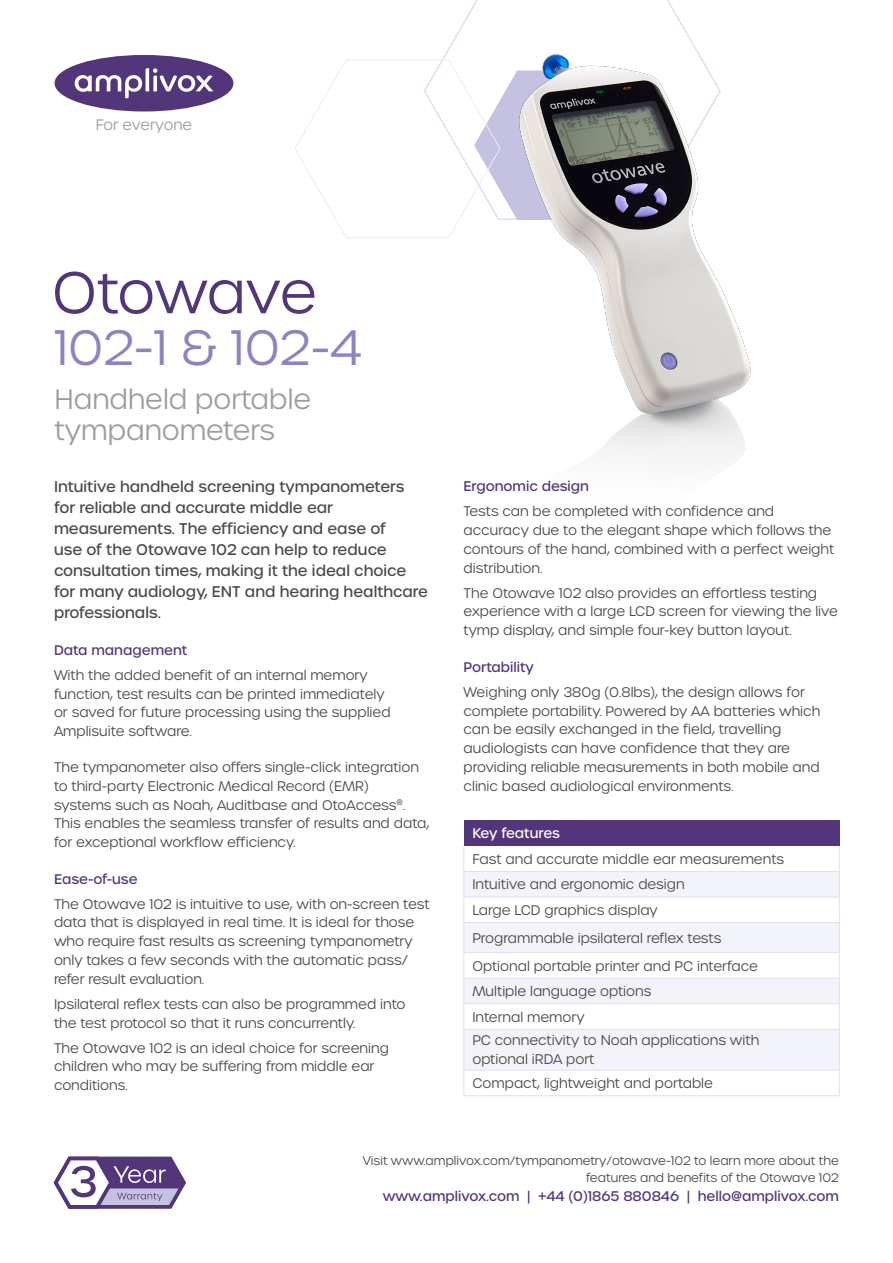
<style>
.page{position:relative;width:893px;height:1263px;background:#fff}
.page>*{position:absolute;margin:0;border:0;box-sizing:border-box;transform-origin:0 0}
.t1{font:300 57px "Urbane";letter-spacing:-.015em;color:#53367a}
.t2{font:300 48px "Urbane";color:#8a85bf}
.t3{font:300 27px/31.5px "Urbane";color:#9d9d9c}
.t4{font:500 15px/21px "Urbane";color:#4a4a49}
.t5{font:300 14.55px "Urbane";color:#9d9d9c}
.t6{font:300 13.5px/18.8px "Urbane";color:#4a4a49}
.t7{font:500 13.5px "Urbane";color:#53367a}
.t8{font:500 13.5px "Urbane";letter-spacing:-.01em;color:#fff}
.t9{font:300 12px/16.5px "Urbane";color:#4a4a49;text-align:right}
</style>
<div class="page">
<svg style="left:295px;top:59px;width:134px;height:179px"></svg>
<img style="left:429px;top:0;width:322px;height:466px">
<div style="left:464px;top:820px;width:375px;height:26px;background:#53367a"></div>
<svg style="left:464px;top:872px;width:375px;height:198px;fill:#f3f3fa"></svg>
<hr style="left:463px;top:871px;width:377px;height:1px;background:#e1dff1">
<hr style="left:463px;top:897px;width:377px;height:1px;background:#e1dff1">
<hr style="left:463px;top:922px;width:377px;height:1px;background:#e1dff1">
<hr style="left:463px;top:952px;width:377px;height:1px;background:#e1dff1">
<hr style="left:463px;top:978px;width:377px;height:1px;background:#e1dff1">
<hr style="left:463px;top:1003px;width:377px;height:1px;background:#e1dff1">
<hr style="left:463px;top:1029px;width:377px;height:1px;background:#e1dff1">
<hr style="left:463px;top:1070px;width:377px;height:1px;background:#e1dff1">
<hr style="left:463px;top:1095px;width:377px;height:1px;background:#e1dff1">
<svg style="left:463px;top:846px;width:1px;height:183px"></svg>
<svg style="left:839px;top:846px;width:1px;height:183px"></svg>
<hr style="left:463px;top:1029px;width:1px;height:41px;background:#e1dff1">
<hr style="left:839px;top:1029px;width:1px;height:41px;background:#e1dff1">
<svg style="left:463px;top:1070px;width:1px;height:25px"></svg>
<svg style="left:839px;top:1071px;width:1px;height:24px"></svg>
<div style="left:55px;top:55px;width:178px;height:56px;background:#53367a;border-radius:50%"></div>
<svg style="left:75px;top:68px;width:138px;height:30px"></svg>
<svg style="left:53px;top:1156px;width:133px;height:53px"></svg>
<p class="t5" style="left:96px;top:116px;width:98px">For everyone</p>
<h1 class="t1" style="left:52px;top:256px;width:267px">Otowave</h1>
<h2 class="t2" style="left:54px;top:317px;width:309px">102-1 &amp; 102-4</h2>
<h3 class="t3" style="left:54px;top:383px;width:258px">Handheld portable tympanometers</h3>
<p class="t4" style="left:54px;top:476px;width:375px">Intuitive handheld screening tympanometers for reliable and accurate middle ear measurements. The efficiency and ease of<br>use of the Otowave 102 can help to reduce consultation times, making it the ideal choice for many audiology, ENT and hearing healthcare professionals.</p>
<p class="t7" style="left:54px;top:641px;width:135px">Data management</p>
<p class="t6" style="left:54px;top:666px;width:338px">With the added benefit of an internal memory function, test results can be printed immediately or saved for future processing using the supplied Amplisuite software.</p>
<p class="t6" style="left:54px;top:758px;width:377px">The tympanometer also offers single-click integration to third-party Electronic Medical Record (EMR) systems such as Noah, Auditbase and OtoAccess<sup>®</sup>.<br>This enables the seamless transfer of results and data, for exceptional workflow efficiency.</p>
<p class="t7" style="left:54px;top:870px;width:85px">Ease-of-use</p>
<p class="t6" style="left:54px;top:894px;width:377px">The Otowave 102 is intuitive to use, with on-screen test data that is displayed in real time. It is ideal for those who require fast results as screening tympanometry only takes a few seconds with the automatic pass/ refer result evaluation.</p>
<p class="t6" style="left:54px;top:994px;width:353px">Ipsilateral reflex tests can also be programmed into the test protocol so that it runs concurrently.</p>
<p class="t6" style="left:54px;top:1038px;width:336px">The Otowave 102 is an ideal choice for screening children who may be suffering from middle ear conditions.</p>
<p class="t7" style="left:463px;top:477px;width:127px">Ergonomic design</p>
<p class="t6" style="left:463px;top:502px;width:372px">Tests can be completed with confidence and accuracy due to the elegant shape which follows the contours of the hand, combined with a perfect weight distribution.</p>
<p class="t6" style="left:463px;top:583px;width:376px">The Otowave 102 also provides an effortless testing experience with a large LCD screen for viewing the live tymp display, and simple four-key button layout.</p>
<p class="t7" style="left:463px;top:658px;width:72px">Portability</p>
<p class="t6" style="left:463px;top:683px;width:358px">Weighing only 380g (0.8lbs), the design allows for complete portability. Powered by AA batteries which can be easily exchanged in the field, travelling audiologists can have confidence that they are providing reliable measurements in both mobile and clinic based audiological environments.</p>
<p class="t8" style="left:472px;top:824px;width:89px">Key features</p>
<p class="t6" style="left:472px;top:846px;width:313px;line-height:25.5px">Fast and accurate middle ear measurements<br>Intuitive and ergonomic design<br>Large LCD graphics display</p>
<p class="t6" style="left:472px;top:924px;width:287px;line-height:27.8px">Programmable ipsilateral reflex tests<br>Optional portable printer and PC interface</p>
<p class="t6" style="left:472px;top:978px;width:180px;line-height:25.5px">Multiple language options<br>Internal memory</p>
<p class="t6" style="left:472px;top:1031px;width:288px">PC connectivity to Noah applications with optional iRDA port</p>
<p class="t6" style="left:472px;top:1074px;width:242px">Compact, lightweight and portable</p>
<p class="t9" style="left:363px;top:1153px;width:478px">Visit www.amplivox.com/tympanometry/otowave-102 to learn more about the features and benefits of the Otowave 102</p>
<p class="t7" style="left:383px;top:1187px;width:458px">www.amplivox.com | +44 (0)1865 880846 | hello@amplivox.com</p>
</div>
